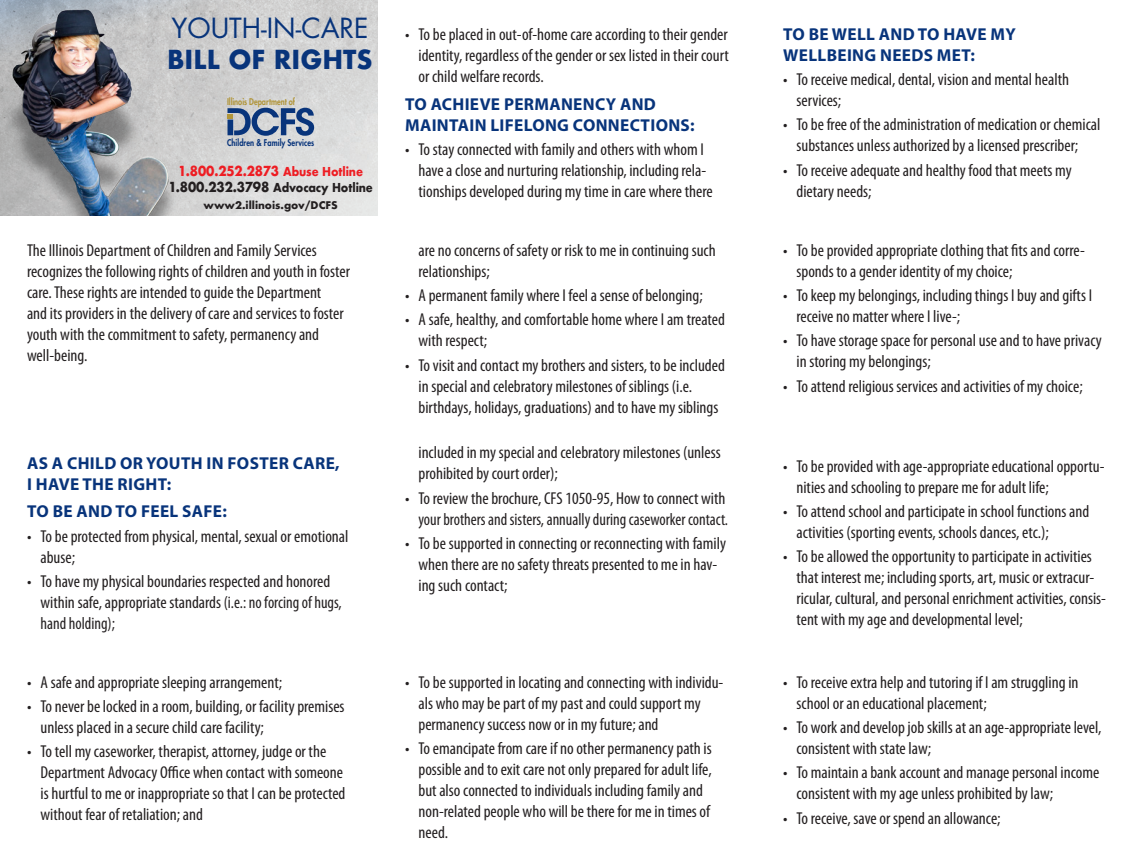
<style>
.page{position:relative;width:1134px;height:864px;background:#fff}
.page>*{position:absolute;margin:0;border:0;box-sizing:border-box;transform-origin:0 0}
.t1{font:27px "Futura";color:#08347b}
.t2{font:700 25.5px "Futura";color:#08347b}
.t3{font:condensed 17.25px/21px "Myriad Pro";color:#231f20}
.HT-Body_Text-Condens{font:700 17.25px/21px "Myriad Pro";letter-spacing:.02em;color:#08347b}
.t4{font:700 13.5px "Futura";letter-spacing:-.01em;color:#ee1d23;scale:.9 1}
.t5{font:700 12px "Futura";letter-spacing:-.01em;color:#231f20;scale:.9 1}
.t6{font:700 10.35px "Futura";color:#231f20}
.t7{font:800 9.15px "Futura";letter-spacing:.01em;color:#08347b;scale:.82 1}
.t8{font:800 9.15px "Futura";letter-spacing:-.005em;color:#b19539;scale:.82 1}
.s1{font-size:12px}
.s2{font-size:13.5px}
</style>
<div class="page">
<img style="left:205px;top:0;width:173px;height:216px">
<img style="left:0;top:0;width:205px;height:216px">
<svg style="left:228px;top:108px;width:86px;height:28px;background:#7186a7"></svg>
<p class="t1" style="left:171px;top:10px;width:199px">YOUTH-IN-CARE</p>
<p class="t2" style="left:167px;top:41px;width:207px">BILL OF RIGHTS</p>
<p class="t8" style="left:227px;top:96px;width:84px">Illinois Department of</p>
<p class="t7" style="left:227px;top:136px;width:108px">Children &amp; Family Services</p>
<p class="t4" style="left:178px;top:161px;width:207px">1.800.252.2873 <span class="s1">Abuse Hotline</span></p>
<p class="t5" style="left:168px;top:179px;width:229px"><span class="s2">1.800.232.3798</span> Advocacy Hotline</p>
<p class="t6" style="left:204px;top:197px;width:136px">www2.illinois.gov/DCFS</p>
<p class="t3" style="left:27px;top:240px;width:325px">The Illinois Department of Children and Family Services recognizes the following rights of children and youth in foster care. These rights are intended to guide the Department<br>and its providers in the delivery of care and services to foster youth with the commitment to safety, permanency and well-being.</p>
<p class="HT-Body_Text-Condens" style="left:27px;top:452px;width:314px">AS A CHILD OR YOUTH IN FOSTER CARE,<br>I HAVE THE RIGHT:</p>
<p class="HT-Body_Text-Condens" style="left:27px;top:501px;width:201px">TO BE AND TO FEEL SAFE:</p>
<p class="t3" style="left:40px;top:525px;width:310px;text-indent:-14px">• To be protected from physical, mental, sexual or emotional abuse;</p>
<p class="t3" style="left:40px;top:571px;width:303px;text-indent:-14px">• To have my physical boundaries respected and honored within safe, appropriate standards (i.e.: no forcing of hugs, hand holding);</p>
<p class="t3" style="left:27px;top:672px;width:257px">• A safe and appropriate sleeping arrangement;</p>
<p class="t3" style="left:40px;top:696px;width:306px;text-indent:-14px">• To never be locked in a room, building, or facility premises unless placed in a secure child care facility;</p>
<p class="t3" style="left:40px;top:741px;width:307px;text-indent:-14px">• To tell my caseworker, therapist, attorney, judge or the Department Advocacy Office when contact with someone is hurtful to me or inappropriate so that I can be protected without fear of retaliation; and</p>
<p class="t3" style="left:418px;top:24px;width:312px;text-align:justify;text-indent:-14px">• To be placed in out-of-home care according to their gender identity, regardless of the gender or sex listed in their court or child welfare records.</p>
<p class="HT-Body_Text-Condens" style="left:405px;top:93px;width:291px">TO ACHIEVE PERMANENCY AND<br>MAINTAIN LIFELONG CONNECTIONS:</p>
<p class="t3" style="left:418px;top:139px;width:296px;text-indent:-14px">• To stay connected with family and others with whom I have a close and nurturing relationship, including rela&shy;tionships developed during my time in care where there</p>
<p class="t3" style="left:418px;top:240px;width:299px">are no concerns of safety or risk to me in continuing such relationships;</p>
<p class="t3" style="left:405px;top:285px;width:299px">• A permanent family where I feel a sense of belonging;</p>
<p class="t3" style="left:418px;top:309px;width:308px;text-indent:-14px">• A safe, healthy, and comfortable home where I am treated with respect;</p>
<p class="t3" style="left:418px;top:354px;width:308px;text-indent:-14px">• To visit and contact my brothers and sisters, to be included in special and celebratory milestones of siblings (i.e. birthdays, holidays, graduations) and to have my siblings</p>
<p class="t3" style="left:418px;top:442px;width:304px">included in my special and celebratory milestones (unless prohibited by court order);</p>
<p class="t3" style="left:405px;top:487px;width:325px;text-align:right">• To review the brochure, CFS 1050-95, How to connect with your brothers and sisters, annually during caseworker contact.</p>
<p class="t3" style="left:418px;top:533px;width:309px;text-indent:-14px">• To be supported in connecting or reconnecting with family when there are no safety threats presented to me in hav&shy;ing such contact;</p>
<p class="t3" style="left:418px;top:672px;width:306px;text-indent:-14px">• To be supported in locating and connecting with individu&shy;als who may be part of my past and could support my permanency success now or in my future; and</p>
<p class="t3" style="left:418px;top:738px;width:295px;text-indent:-14px">• To emancipate from care if no other permanency path is possible and to exit care not only prepared for adult life, but also connected to individuals including family and non-related people who will be there for me in times of need.</p>
<p class="HT-Body_Text-Condens" style="left:783px;top:23px;width:234px">TO BE WELL AND TO HAVE MY<br>WELLBEING NEEDS MET:</p>
<p class="t3" style="left:796px;top:69px;width:274px;text-indent:-14px">• To receive medical, dental, vision and mental health services;</p>
<p class="t3" style="left:783px;top:114px;width:319px;text-align:center">• To be free of the administration of medication or chemical substances unless authorized by a licensed prescriber;</p>
<p class="t3" style="left:796px;top:159px;width:277px;text-indent:-14px">• To receive adequate and healthy food that meets my dietary needs;</p>
<p class="t3" style="left:796px;top:240px;width:290px;text-indent:-14px">• To be provided appropriate clothing that fits and corre&shy;sponds to a gender identity of my choice;</p>
<p class="t3" style="left:796px;top:285px;width:297px;text-indent:-14px">• To keep my belongings, including things I buy and gifts I receive no matter where I live-;</p>
<p class="t3" style="left:796px;top:330px;width:307px;text-indent:-14px">• To have storage space for personal use and to have privacy in storing my belongings;</p>
<p class="t3" style="left:783px;top:375px;width:301px">• To attend religious services and activities of my choice;</p>
<p class="t3" style="left:796px;top:456px;width:310px;text-indent:-14px">• To be provided with age-appropriate educational opportu&shy;nities and schooling to prepare me for adult life;</p>
<p class="t3" style="left:796px;top:501px;width:294px;text-indent:-14px">• To attend school and participate in school functions and activities (sporting events, schools dances, etc.);</p>
<p class="t3" style="left:796px;top:546px;width:311px;text-indent:-14px">• To be allowed the opportunity to participate in activities that interest me; including sports, art, music or extracur&shy;ricular, cultural, and personal enrichment activities, consis&shy;tent with my age and developmental level;</p>
<p class="t3" style="left:796px;top:672px;width:284px;text-indent:-14px">• To receive extra help and tutoring if I am struggling in school or an educational placement;</p>
<p class="t3" style="left:796px;top:717px;width:307px;text-indent:-14px">• To work and develop job skills at an age-appropriate level, consistent with state law;</p>
<p class="t3" style="left:796px;top:762px;width:304px;text-indent:-14px">• To maintain a bank account and manage personal income consistent with my age unless prohibited by law;</p>
<p class="t3" style="left:783px;top:807px;width:219px">• To receive, save or spend an allowance;</p>
</div>
